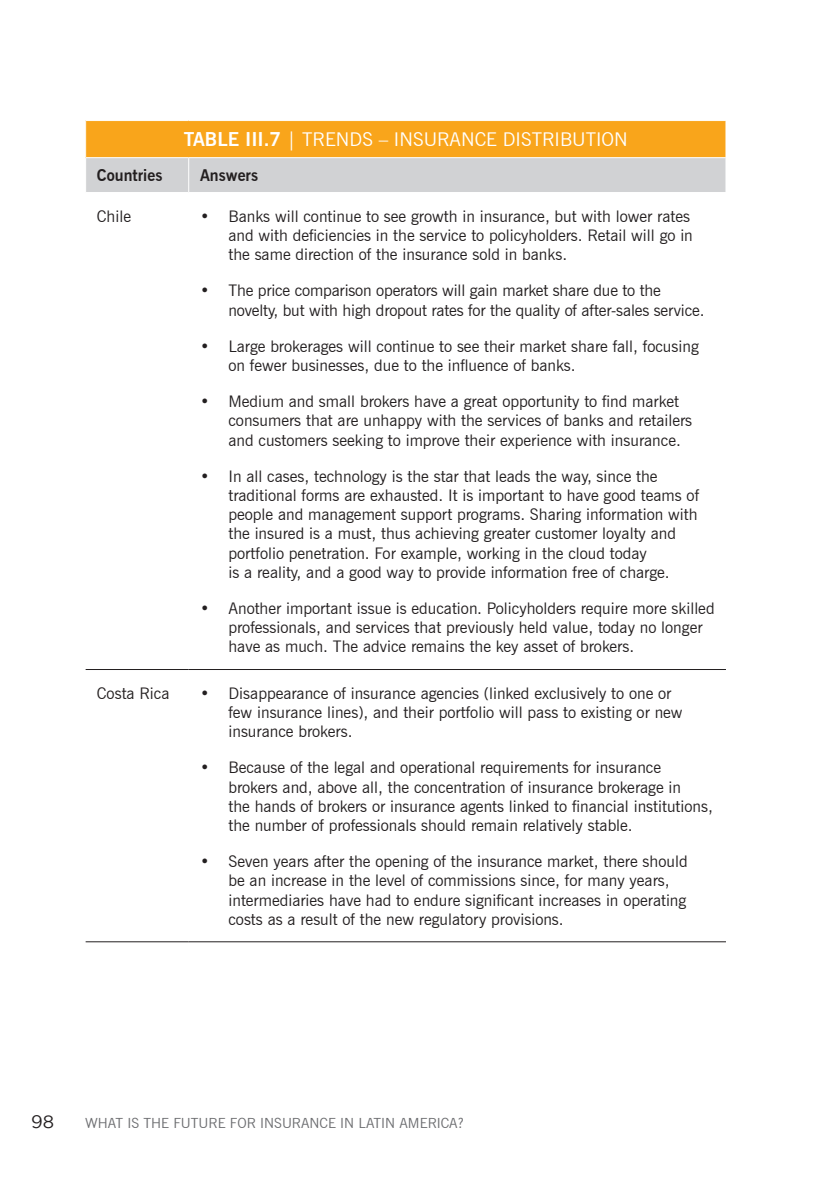
<style>
.page{position:relative;width:840px;height:1191px;background:#fff}
.page>*{position:absolute;margin:0;border:0;box-sizing:border-box;transform-origin:0 0}
.t1{font:19px "News Gothic BT";color:#fff}
.t2{font:18px "Gotham";color:#231f20}
.t3{font:16px/19.2px "News Gothic BT";color:#231f20}
.t4{font:700 16px "News Gothic BT";color:#231f20}
.t5{font:14px "News Gothic BT";color:#6c6d70}
.s1{font-weight:700}
</style>
<div class="page">
<div style="left:86px;top:121px;width:639px;height:37px;background:#f9a51b"></div>
<div style="left:86px;top:158px;width:639px;height:34px;background:#d1d2d4"></div>
<hr style="left:86px;top:941px;width:103px;height:1px;background:#231f20">
<hr style="left:189px;top:941px;width:536px;height:1px;background:#231f20">
<hr style="left:188px;top:158px;width:1px;height:34px;background:#fff">
<hr style="left:85px;top:157px;width:104px;height:1px;background:#fff">
<hr style="left:189px;top:157px;width:537px;height:1px;background:#fff">
<hr style="left:86px;top:669px;width:103px;height:1px;background:#231f20">
<hr style="left:189px;top:669px;width:536px;height:1px;background:#231f20">
<p class="t1" style="left:184px;top:128px;width:445px"><span class="s1">TABLE III.7</span> | TRENDS – INSURANCE DISTRIBUTION</p>
<p class="t4" style="left:97px;top:166px;width:67px">Countries</p>
<p class="t4" style="left:200px;top:166px;width:60px">Answers</p>
<p class="t3" style="left:97px;top:206px;width:36px">Chile</p>
<p class="t3" style="left:228px;top:206px;width:465px;text-indent:-28px">• Banks will continue to see growth in insurance, but with lower rates and with deficiencies in the service to policyholders. Retail will go in the same direction of the insurance sold in banks.</p>
<p class="t3" style="left:228px;top:281px;width:477px;text-indent:-28px">• The price comparison operators will gain market share due to the novelty, but with high dropout rates for the quality of after-sales service.</p>
<p class="t3" style="left:228px;top:336px;width:471px;text-indent:-28px">• Large brokerages will continue to see their market share fall, focusing on fewer businesses, due to the influence of banks.</p>
<p class="t3" style="left:228px;top:392px;width:465px;text-indent:-28px">• Medium and small brokers have a great opportunity to find market consumers that are unhappy with the services of banks and retailers and customers seeking to improve their experience with insurance.</p>
<p class="t3" style="left:228px;top:466px;width:472px;text-indent:-28px">• In all cases, technology is the star that leads the way, since the traditional forms are exhausted. It is important to have good teams of people and management support programs. Sharing information with the insured is a must, thus achieving greater customer loyalty and portfolio penetration. For example, working in the cloud today<br>is a reality, and a good way to provide information free of charge.</p>
<p class="t3" style="left:228px;top:598px;width:487px;text-indent:-28px">• Another important issue is education. Policyholders require more skilled professionals, and services that previously held value, today no longer have as much. The advice remains the key asset of brokers.</p>
<p class="t3" style="left:97px;top:683px;width:74px">Costa Rica</p>
<p class="t3" style="left:228px;top:683px;width:455px;text-indent:-28px">• Disappearance of insurance agencies (linked exclusively to one or few insurance lines), and their portfolio will pass to existing or new insurance brokers.</p>
<p class="t3" style="left:228px;top:758px;width:485px;text-indent:-28px">• Because of the legal and operational requirements for insurance brokers and, above all, the concentration of insurance brokerage in<br>the hands of brokers or insurance agents linked to financial institutions, the number of professionals should remain relatively stable.</p>
<p class="t3" style="left:228px;top:851px;width:460px;text-indent:-28px">• Seven years after the opening of the insurance market, there should be an increase in the level of commissions since, for many years, intermediaries have had to endure significant increases in operating costs as a result of the new regulatory provisions.</p>
<p class="t2" style="left:31px;top:1112px;width:24px">98</p>
<p class="t5" style="left:85px;top:1115px;width:380px">WHAT IS THE FUTURE FOR INSURANCE IN LATIN AMERICA?</p>
</div>
